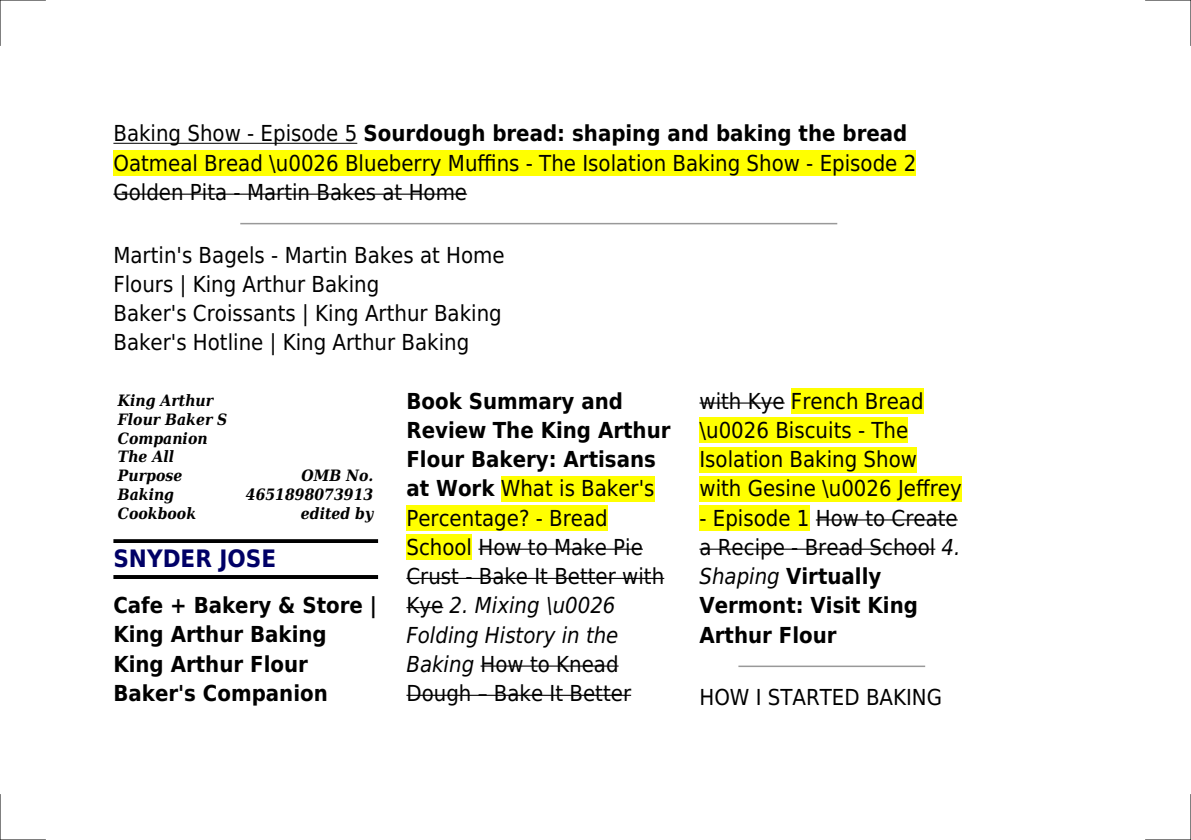
<style>
.page{position:relative;width:1191px;height:840px;background:#fff}
.page>*{position:absolute;margin:0;border:0;box-sizing:border-box;transform-origin:0 0}
.t1{font:700 24px "DejaVu Sans Condensed";color:#006}
.t2{font:22px/29.2px "DejaVu Sans Condensed";color:#000}
.t3{font:700 22px/29.2px "DejaVu Sans Condensed";color:#000}
.t4{font:italic 700 15.6px/18.8px "DejaVu Serif Condensed";color:#000}
.s1{font-weight:700}
.s2{font-style:italic}
</style>
<div class="page">
<hr style="left:113px;top:143px;width:244px;height:1px;background:#000">
<div style="left:113px;top:150px;width:803px;height:26px;background:#ff0"></div>
<hr style="left:113px;top:193px;width:354px;height:2px;background:#000">
<hr style="left:241px;top:223px;width:595px;height:1px;background:#999">
<svg style="left:113px;top:539px;width:265px;height:4px"></svg>
<svg style="left:113px;top:575px;width:265px;height:3px"></svg>
<div style="left:501px;top:475px;width:153px;height:26px;background:#ff0"></div>
<div style="left:406px;top:505px;width:202px;height:25px;background:#ff0"></div>
<div style="left:406px;top:534px;width:66px;height:25px;background:#ff0"></div>
<hr style="left:478px;top:548px;width:165px;height:1px;background:#000">
<hr style="left:406px;top:577px;width:258px;height:1px;background:#000">
<hr style="left:406px;top:606px;width:37px;height:2px;background:#000">
<hr style="left:480px;top:665px;width:138px;height:1px;background:#000">
<hr style="left:406px;top:694px;width:225px;height:1px;background:#000">
<hr style="left:699px;top:402px;width:85px;height:1px;background:#000">
<div style="left:791px;top:388px;width:132px;height:26px;background:#ff0"></div>
<div style="left:699px;top:417px;width:209px;height:26px;background:#ff0"></div>
<div style="left:699px;top:446px;width:218px;height:26px;background:#ff0"></div>
<div style="left:699px;top:475px;width:262px;height:26px;background:#ff0"></div>
<div style="left:699px;top:505px;width:110px;height:25px;background:#ff0"></div>
<hr style="left:816px;top:519px;width:141px;height:1px;background:#000">
<hr style="left:699px;top:548px;width:236px;height:1px;background:#000">
<hr style="left:739px;top:665px;width:185px;height:1px;background:#999">
<hr style="left:0;top:0;width:45px;height:1px;background:#000">
<hr style="left:1145px;top:0;width:46px;height:1px;background:#000">
<hr style="left:0;top:839px;width:45px;height:1px;background:#000">
<hr style="left:1145px;top:839px;width:46px;height:1px;background:#000">
<hr style="left:0;top:0;width:1px;height:45px;background:#000">
<hr style="left:0;top:794px;width:1px;height:45px;background:#000">
<hr style="left:1190px;top:0;width:1px;height:45px;background:#000">
<hr style="left:1190px;top:794px;width:1px;height:45px;background:#000">
<p class="t2" style="left:113px;top:119px;width:804px">Baking Show - Episode 5 <span class="s1">Sourdough bread: shaping and baking the bread<br></span>Oatmeal Bread \u0026 Blueberry Muffins - The Isolation Baking Show - Episode 2<br>Golden Pita - Martin Bakes at Home</p>
<p class="t2" style="left:113px;top:240px;width:393px">Martin's Bagels - Martin Bakes at Home Flours | King Arthur Baking<br>Baker's Croissants | King Arthur Baking Baker's Hotline | King Arthur Baking</p>
<p class="t4" style="left:118px;top:391px;width:111px">King Arthur<br>Flour Baker S<br>Companion<br>The All<br>Purpose<br>Baking<br>Cookbook</p>
<p class="t2" style="left:406px;top:386px;width:266px"><span class="s1">Book Summary and<br>Review The King Arthur<br>Flour Bakery: Artisans at Work</span> What is Baker's<br>Percentage? - Bread<br>School How to Make Pie<br>Crust - Bake It Better with<br>Kye <span class="s2">2. Mixing \u0026<br>Folding History in the<br>Baking</span> How to Knead<br>Dough Bake It Better</p>
<p class="t2" style="left:699px;top:386px;width:264px">with Kye French Bread \u0026 Biscuits - The<br>Isolation Baking Show with Gesine \u0026 Jeffrey</p>
<p class="t4" style="left:246px;top:466px;width:129px;text-align:right">OMB No.<br>4651898073913 edited by</p>
<p class="t1" style="left:113px;top:544px;width:164px">SNYDER JOSE</p>
<p class="t3" style="left:113px;top:590px;width:265px">Cafe + Bakery &amp; Store |<br>King Arthur Baking<br>King Arthur Flour<br>Baker's Companion</p>
<p class="t2" style="left:699px;top:503px;width:262px">- Episode 1 How to Create a Recipe - Bread School <span class="s2">4.<br>Shaping</span> <span class="s1">Virtually<br>Vermont: Visit King<br>Arthur Flour</span></p>
<p class="t2" style="left:699px;top:682px;width:244px">HOW I STARTED BAKING</p>
</div>
